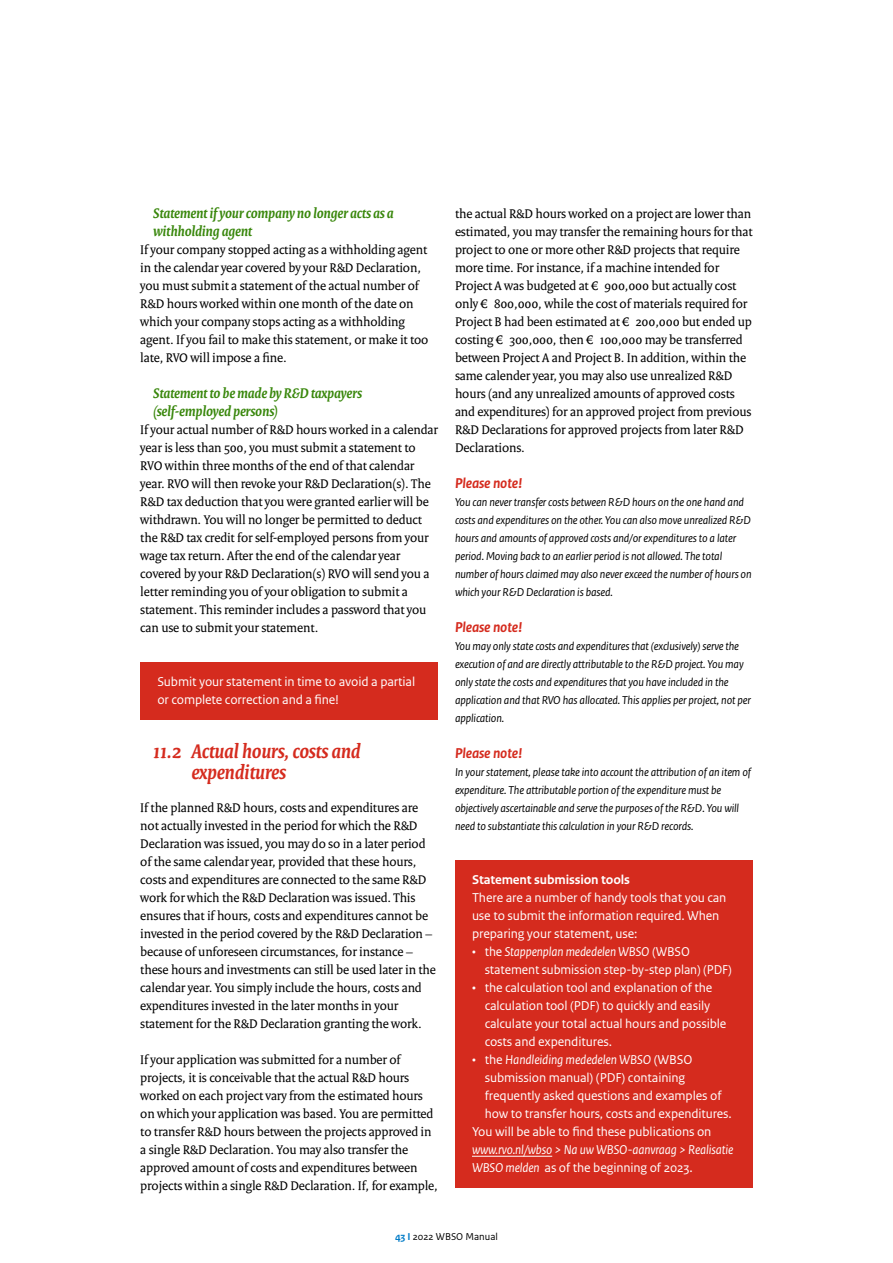
<style>
.page{position:relative;width:893px;height:1263px;background:#fff}
.page>*{position:absolute;margin:0;border:0;box-sizing:border-box;transform-origin:0 0}
.H3_04_RO_Paragraafko{font:italic 700 21px/21px "Rijksoverheid Serif";letter-spacing:-.01em;color:#d52b1e}
.P_05_RO_Alineakop{font:italic 700 15px/18px "Rijksoverheid Serif";letter-spacing:-.01em;color:#39870c}
.P_41_Let_op_kop{font:italic 700 15px "Rijksoverheid Sans Text";letter-spacing:-.01em;color:#d52b1e}
.P_10_RO_Broodtekst{font:13.5px/18px "Rijksoverheid Serif";letter-spacing:-.01em;color:#000}
.P_21_RO_Kader_Broodt{font:13.5px/18px "Rijksoverheid Sans Text";letter-spacing:-.01em;color:#fff}
.P_21_RO_Kader_Broodt-2{font:700 13.5px "Rijksoverheid Sans Text";letter-spacing:-.01em;color:#fff}
.P_40_Let_op_broodtek{font:italic 12px/18px "Rijksoverheid Sans Text";letter-spacing:-.01em;color:#000}
.t1{font:10.5px "Rijksoverheid Sans Text";color:#000}
.s1{font-style:italic}
.s2{font-weight:700;color:#007bc7}
</style>
<div class="page">
<div style="left:140px;top:662px;width:298px;height:57px;background:#d52b1e"></div>
<div style="left:455px;top:860px;width:298px;height:39px;background:#d52b1e"></div>
<div style="left:455px;top:878px;width:298px;height:75px;background:#d52b1e"></div>
<div style="left:455px;top:941px;width:298px;height:48px;background:#d52b1e"></div>
<div style="left:455px;top:977px;width:298px;height:84px;background:#d52b1e"></div>
<div style="left:455px;top:1049px;width:298px;height:84px;background:#d52b1e"></div>
<div style="left:455px;top:1112px;width:298px;height:75px;background:#d52b1e"></div>
<hr style="left:472px;top:1156px;width:80px;height:1px;background:#fff">
<p class="P_05_RO_Alineakop" style="left:153px;top:204px;width:242px">Statement if your company no longer acts as a withholding agent</p>
<p class="P_10_RO_Broodtekst" style="left:140px;top:240px;width:290px">If your company stopped acting as a withholding agent in the calendar year covered by your R&amp;D Declaration, you must submit a statement of the actual number of R&amp;D hours worked within one month of the date on which your company stops acting as a withholding agent. If you fail to make this statement, or make it too late, RVO will impose a fine.</p>
<p class="P_05_RO_Alineakop" style="left:153px;top:384px;width:210px">Statement to be made by R&amp;D taxpayers (self-employed persons)</p>
<p class="P_10_RO_Broodtekst" style="left:140px;top:420px;width:299px">If your actual number of R&amp;D hours worked in a calendar year is less than 500, you must submit a statement to RVO within three months of the end of that calendar year. RVO will then revoke your R&amp;D Declaration(s). The R&amp;D tax deduction that you were granted earlier will be withdrawn. You will no longer be permitted to deduct the R&amp;D tax credit for self-employed persons from your wage tax return. After the end of the calendar year covered by your R&amp;D Declaration(s) RVO will send you a letter reminding you of your obligation to submit a statement. This reminder includes a password that you can use to submit your statement.</p>
<p class="P_21_RO_Kader_Broodt" style="left:157px;top:673px;width:259px">Submit your statement in time to avoid a partial or complete correction and a fine!</p>
<h3 class="H3_04_RO_Paragraafko" style="left:191px;top:740px;width:171px;text-indent:-38px">11.2 Actual hours, costs and expenditures</h3>
<p class="P_10_RO_Broodtekst" style="left:140px;top:798px;width:297px">If the planned R&amp;D hours, costs and expenditures are not actually invested in the period for which the R&amp;D Declaration was issued, you may do so in a later period of the same calendar year, provided that these hours, costs and expenditures are connected to the same R&amp;D work for which the R&amp;D Declaration was issued. This ensures that if hours, costs and expenditures cannot be invested in the period covered by the R&amp;D Declaration – because of unforeseen circumstances, for instance – these hours and investments can still be used later in the calendar year. You simply include the hours, costs and expenditures invested in the later months in your statement for the R&amp;D Declaration granting the work.</p>
<p class="P_10_RO_Broodtekst" style="left:140px;top:1050px;width:299px">If your application was submitted for a number of projects, it is conceivable that the actual R&amp;D hours worked on each project vary from the estimated hours on which your application was based. You are permitted to transfer R&amp;D hours between the projects approved in a single R&amp;D Declaration. You may also transfer the approved amount of costs and expenditures between projects within a single R&amp;D Declaration. If, for example,</p>
<p class="P_10_RO_Broodtekst" style="left:455px;top:204px;width:299px">the actual R&amp;D hours worked on a project are lower than estimated, you may transfer the remaining hours for that project to one or more other R&amp;D projects that require more time. For instance, if a machine intended for Project A was budgeted at € 900,000 but actually cost only € 800,000, while the cost of materials required for Project B had been estimated at € 200,000 but ended up costing € 300,000, then € 100,000 may be transferred between Project A and Project B. In addition, within the same calender year, you may also use unrealized R&amp;D hours (and any unrealized amounts of approved costs and expenditures) for an approved project from previous R&amp;D Declarations for approved projects from later R&amp;D Declarations.</p>
<p class="P_41_Let_op_kop" style="left:455px;top:474px;width:69px">Please note!</p>
<p class="P_40_Let_op_broodtek" style="left:455px;top:493px;width:298px">You can never transfer costs between R&amp;D hours on the one hand and costs and expenditures on the other. You can also move unrealized R&amp;D hours and amounts of approved costs and/or expenditures to a later period. Moving back to an earlier period is not allowed. The total number of hours claimed may also never exceed the number of hours on which your R&amp;D Declaration is based.</p>
<p class="P_41_Let_op_kop" style="left:455px;top:618px;width:69px">Please note!</p>
<p class="P_40_Let_op_broodtek" style="left:455px;top:637px;width:298px">You may only state costs and expenditures that (exclusively) serve the execution of and are directly attributable to the R&amp;D project. You may only state the costs and expenditures that you have included in the application and that RVO has allocated. This applies per project, not per application.</p>
<p class="P_41_Let_op_kop" style="left:455px;top:744px;width:69px">Please note!</p>
<p class="P_40_Let_op_broodtek" style="left:455px;top:763px;width:297px">In your statement, please take into account the attribution of an item of expenditure. The attributable portion of the expenditure must be objectively ascertainable and serve the purposes of the R&amp;D. You will need to substantiate this calculation in your R&amp;D records.</p>
<p class="P_21_RO_Kader_Broodt-2" style="left:472px;top:872px;width:160px">Statement submission tools</p>
<p class="P_21_RO_Kader_Broodt" style="left:472px;top:889px;width:256px">There are a number of handy tools that you can use to submit the information required. When preparing your statement, use:</p>
<p class="P_21_RO_Kader_Broodt" style="left:485px;top:943px;width:249px;text-indent:-13px">• the <span class="s1">Stappenplan mededelen WBSO</span> (WBSO statement submission step-by-step plan) (PDF)</p>
<p class="P_21_RO_Kader_Broodt" style="left:485px;top:979px;width:243px;text-indent:-13px">• the calculation tool and explanation of the calculation tool (PDF) to quickly and easily calculate your total actual hours and possible costs and expenditures.</p>
<p class="P_21_RO_Kader_Broodt" style="left:485px;top:1051px;width:249px;text-indent:-13px">• the <span class="s1">Handleiding mededelen WBSO</span> (WBSO submission manual) (PDF) containing frequently asked questions and examples of how to transfer hours, costs and expenditures.</p>
<p class="P_21_RO_Kader_Broodt" style="left:472px;top:1123px;width:263px">You will be able to find these publications on <span class="s1">www.rvo.nl/wbso &gt; Na uw WBSO-aanvraag &gt; Realisatie<br>WBSO melden</span> as of the beginning of 2023.</p>
<p class="t1" style="left:395px;top:1231px;width:104px"><span class="s2">43 I</span> 2022 WBSO Manual</p>
</div>
